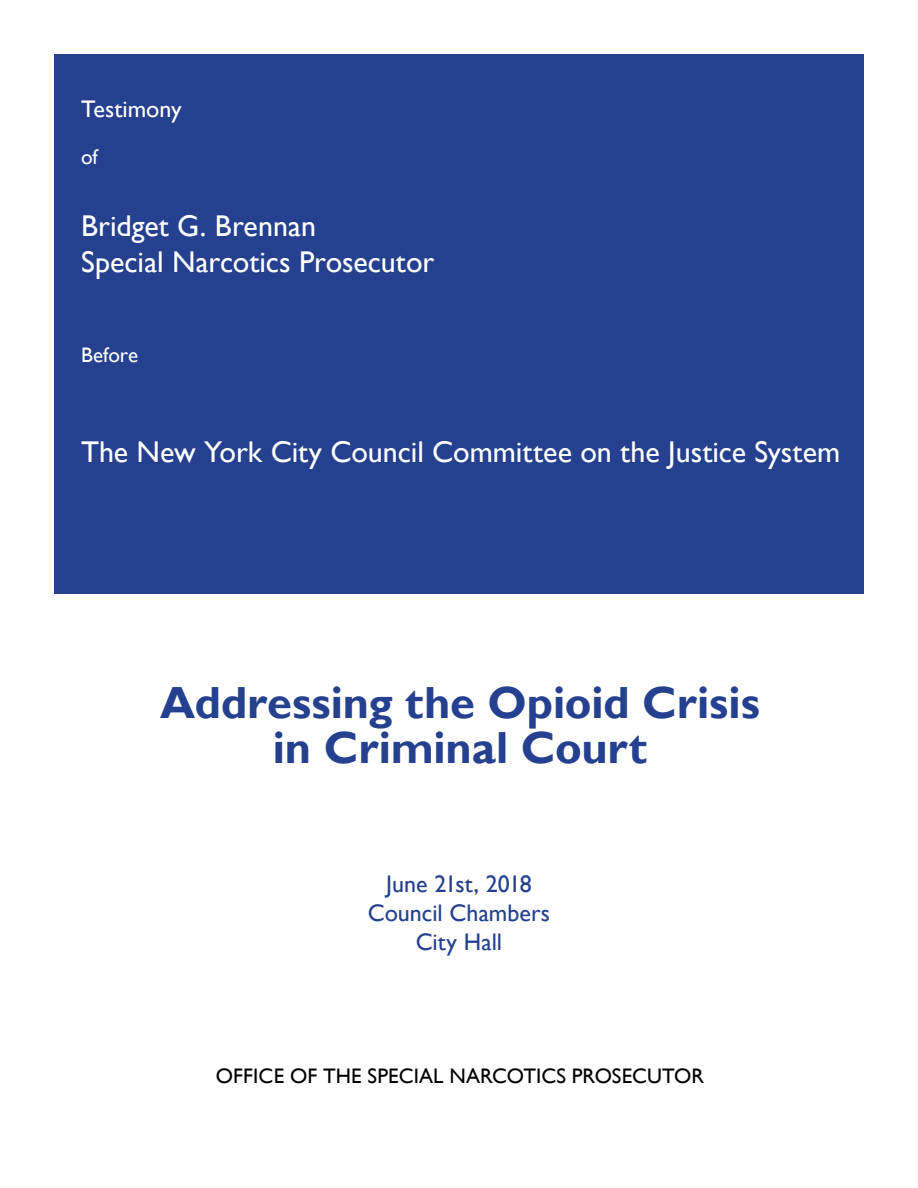
<style>
.page{position:relative;width:918px;height:1188px;background:#fff}
.page>*{position:absolute;margin:0;border:0;box-sizing:border-box;transform-origin:0 0}
.t1{font:700 45px/45px "Gill Sans";letter-spacing:-.005em;color:#24408e;text-align:center}
.t2{font:30px/36px "Gill Sans";color:#fff}
.t3{font:24px/28.8px "Gill Sans";color:#24408e;text-align:center}
.t4{font:24px "Gill Sans";color:#fff}
.t5{font:21px "Gill Sans";letter-spacing:.005em;color:#000}
.t6{font:21px "Gill Sans";letter-spacing:-.005em;color:#fff}
</style>
<div class="page">
<div style="left:54px;top:54px;width:810px;height:540px;background:#24408e"></div>
<p class="t4" style="left:81px;top:95px;width:102px">Testimony</p>
<p class="t6" style="left:81px;top:144px;width:18px">of</p>
<p class="t2" style="left:81px;top:208px;width:355px">Bridget G. Brennan<br>Special Narcotics Prosecutor</p>
<p class="t6" style="left:81px;top:342px;width:59px">Before</p>
<p class="t2" style="left:81px;top:435px;width:761px">The New York City Council Committee on the Justice System</p>
<h1 class="t1" style="left:160px;top:681px;width:601px">Addressing the Opioid Crisis in Criminal Court</h1>
<p class="t3" style="left:368px;top:870px;width:184px">June 21st, 2018<br>Council Chambers<br>City Hall</p>
<p class="t5" style="left:216px;top:1064px;width:490px">OFFICE OF THE SPECIAL NARCOTICS PROSECUTOR</p>
</div>
